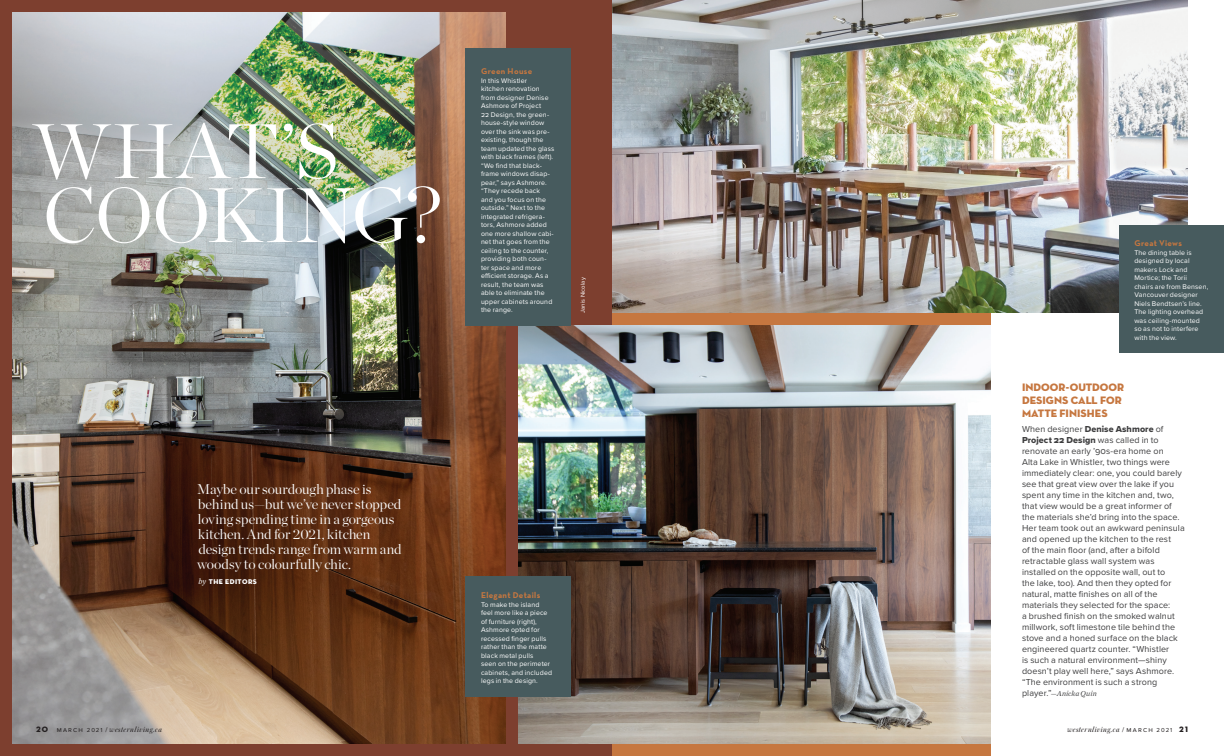
<style>
.page{position:relative;width:1224px;height:756px;background:#fff}
.page>*{position:absolute;margin:0;border:0;box-sizing:border-box;transform-origin:0 0}
.DISPLAY_Feature_Titl{font:300 77px/64px "Chronicle Display";letter-spacing:-.015em;color:#fff}
.DECK_1{font:300 14px/15px "Chronicle Display";letter-spacing:-.01em;color:#fff}
.CAPTION_BLACK{font:11px/13px "Neutraface Display Titling";letter-spacing:.005em;color:#c67740}
.CAPTION_BLACK-2{font:9px/11px "Proxima Nova";letter-spacing:.01em;color:#3e3e3f}
.t1{font:700 8.5px "Neutraface Text";letter-spacing:.035em;color:#c67740}
.t2{font:italic 8px "Austin";letter-spacing:.065em;color:#231f20}
.CAPTION_BLACK-3{font:italic 7.5px "Chronicle Text G1";letter-spacing:.01em;color:#3e3e3f}
.CAPTION_BLACK-4{font:7px/8.5px "Proxima Nova";letter-spacing:.02em;color:#fff}
.DECK_1-2{font:7px "Neutraface Display Titling";letter-spacing:.07em;color:#fff}
.GUTTER_CREDIT{font:6px "Proxima Nova";letter-spacing:.015em;color:#fff}
.s1{font-family:"Chronicle Text G1";font-style:italic;font-size:8px}
.s2{font-family:"Proxima Nova Extrabld"}
.s3{font-family:"Proxima Nova";font-style:normal;font-size:9px}
.s4{font-family:"Neutraface Display Titling";font-style:normal}
.s5{font-family:"Proxima Nova";font-style:normal;font-size:7px}
.s6{font-family:"Proxima Nova";font-style:normal;font-size:6px}
</style>
<div class="page">
<div style="left:612px;top:146px;width:378px;height:610px;background:#c67740"></div>
<div style="left:0;top:0;width:612px;height:756px;background:#7d3f2f"></div>
<img style="left:519px;top:326px;width:471px;height:418px">
<img style="left:12px;top:12px;width:493px;height:732px">
<div style="left:466px;top:576px;width:105px;height:120px;background:#475b5e"></div>
<div style="left:466px;top:48px;width:105px;height:278px;background:#475b5e"></div>
<img style="left:612px;top:0;width:576px;height:313px">
<div style="left:1119px;top:225px;width:105px;height:128px;background:#475b5e"></div>
<p class="DISPLAY_Feature_Titl" style="left:32px;top:113px;width:410px">WHAT’S<br>COOKING?</p>
<p class="t1" style="left:481px;top:66px;width:53px">Green House</p>
<p class="CAPTION_BLACK-4" style="left:481px;top:76px;width:75px">In this Whistler<br>kitchen renovation from designer Denise<br>Ashmore of Project<br>22 Design, the green&shy;house-style window over the sink was pre&shy;existing, though the team updated the glass with black frames (left). “We find that black&shy;frame windows disap&shy;pear,” says Ashmore. “They recede back<br>and you focus on the outside.” Next to the integrated refrigera&shy;tors, Ashmore added one more shallow cabi&shy;net that goes from the ceiling to the counter, providing both coun&shy;ter space and more efficient storage. As a result, the team was able to eliminate the upper cabinets around the range.</p>
<p class="GUTTER_CREDIT" style="left:579px;top:313px;width:37px;rotate:-90deg">Janis Nicolay</p>
<p class="DECK_1" style="left:197px;top:481px;width:206px">Maybe our sourdough phase is behind us—but we’ve never stopped loving spending time in a gorgeous kitchen. And for 2021, kitchen design trends range from warm and woodsy to colourfully chic.</p>
<p class="DECK_1-2" style="left:198px;top:577px;width:60px"><span class="s1">by</span> THE EDITORS</p>
<p class="t1" style="left:481px;top:590px;width:61px">Elegant Details</p>
<p class="CAPTION_BLACK-4" style="left:481px;top:600px;width:73px">To make the island feel more like a piece of furniture (right),<br>Ashmore opted for recessed finger pulls rather than the matte black metal pulls<br>seen on the perimeter cabinets, and included legs in the design.</p>
<p class="t1" style="left:1134px;top:238px;width:49px">Great Views</p>
<p class="CAPTION_BLACK-4" style="left:1134px;top:248px;width:75px">The dining table is designed by local makers Lock and<br>Mortice; the Torii<br>chairs are from Bensen,<br>Vancouver designer<br>Niels Bendtsen’s line.<br>The lighting overhead was ceiling-mounted so as not to interfere with the view.</p>
<p class="CAPTION_BLACK" style="left:1022px;top:381px;width:104px">INDOOR-OUTDOOR<br>DESIGNS CALL FOR<br>MATTE FINISHES</p>
<p class="CAPTION_BLACK-2" style="left:1022px;top:423px;width:164px">When designer <span class="s2">Denise Ashmore</span> of <span class="s2">Project 22 Design</span> was called in to renovate an early ’90s-era home on<br>Alta Lake in Whistler, two things were immediately clear: one, you could barely see that great view over the lake if you spent any time in the kitchen and, two, that view would be a great informer of the materials she’d bring into the space.<br>Her team took out an awkward peninsula and opened up the kitchen to the rest<br>of the main floor (and, after a bifold retractable glass wall system was installed on the opposite wall, out to<br>the lake, too). And then they opted for natural, matte finishes on all of the materials they selected for the space:<br>a brushed finish on the smoked walnut millwork, soft limestone tile behind the stove and a honed surface on the black engineered quartz counter. “Whistler<br>is such a natural environment—shiny doesn’t play well here,” says Ashmore. “The environment is such a strong</p>
<p class="CAPTION_BLACK-3" style="left:1022px;top:688px;width:76px"><span class="s3">player.”</span>—Anicka Quin</p>
<p class="t2" style="left:36px;top:724px;width:127px"><span class="s4">20</span> <span class="s5">march</span> <span class="s6">2021</span> <span class="s5">/</span> westernliving.ca</p>
<p class="t2" style="left:1067px;top:724px;width:122px">westernliving.ca <span class="s5">/ march</span> <span class="s6">2021</span> <span class="s4">21</span></p>
</div>
